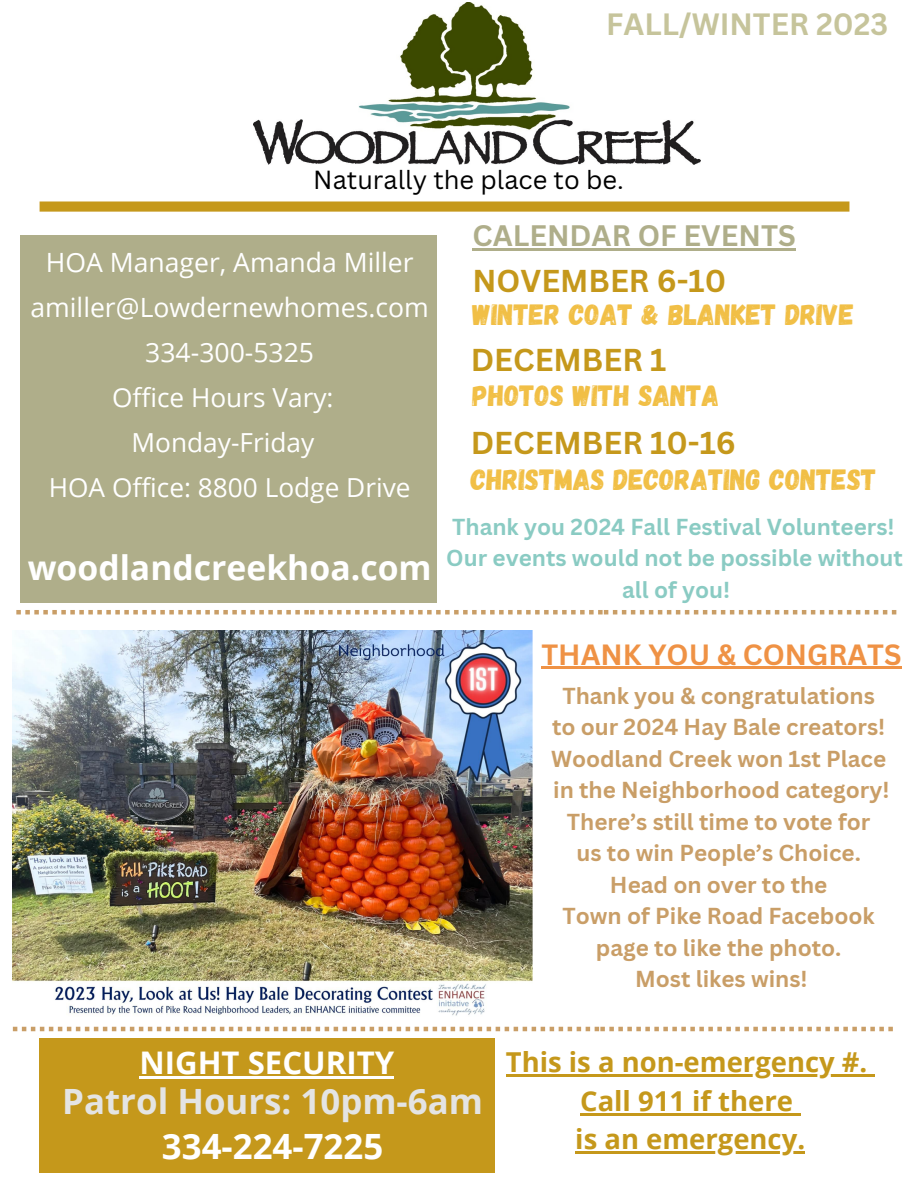
<style>
.page{position:relative;width:918px;height:1188px;background:#fff}
.page>*{position:absolute;margin:0;border:0;box-sizing:border-box;transform-origin:0 0}
.t1{font:700 34.8px "Open Sans";color:#e4e4e3}
.t2{font:700 34.8px "Open Sans";color:#fff}
.t3{font:700 33.75px "Open Sans";color:#fff}
.t4{font:700 31.2px "Open Sans";color:#fff}
.t5{font:700 30.75px "Canva Sans";color:#c5981b}
.t6{font:700 30px "Canva Sans";color:#c6c49b}
.t7{font:29.25px "Gagalin";color:#f1bf46}
.t8{font:700 28.8px "Canva Sans";color:#afae8a}
.t9{font:700 28.5px "Canva Sans";color:#ef9245}
.t10{font:700 27.45px "Open Sans";color:#c5981b}
.t11{font:26.55px/45px "Open Sans";color:#fff;text-align:center}
.t12{font:26.25px "Open Sans";color:#fff}
.t13{font:25.5px "Canva Sans";color:#000}
.t14{font:700 22.5px "Canva Sans";color:#c99e67}
.t15{font:700 22.5px/31.5px "Canva Sans";color:#8acbc3;text-align:center}
</style>
<div class="page">
<img style="left:254px;top:3px;width:446px;height:162px">
<div style="left:40px;top:201px;width:809px;height:11px;background:#c5981b"></div>
<hr style="left:472px;top:248px;width:324px;height:2px;background:#afae8a">
<svg style="left:16px;top:610px;width:880px;height:4px"></svg>
<svg style="left:13px;top:1027px;width:880px;height:4px"></svg>
<img style="left:13px;top:630px;width:520px;height:386px">
<hr style="left:541px;top:667px;width:361px;height:2px;background:#ef9245">
<div style="left:21px;top:235px;width:416px;height:368px;background:#afae8a"></div>
<div style="left:40px;top:1038px;width:455px;height:135px;background:#c5981b"></div>
<hr style="left:506px;top:1075px;width:361px;height:2px;background:#c5981b">
<svg style="left:867px;top:1075px;width:8px;height:2px"></svg>
<hr style="left:580px;top:1113px;width:213px;height:2px;background:#c5981b">
<svg style="left:793px;top:1113px;width:7px;height:2px"></svg>
<hr style="left:575px;top:1151px;width:230px;height:2px;background:#c5981b">
<hr style="left:140px;top:1076px;width:254px;height:3px;background:#fff">
<p class="t6" style="left:606px;top:3px;width:284px">FALL/WINTER 2023</p>
<p class="t13" style="left:313px;top:162px;width:312px">Naturally the place to be.</p>
<p class="t11" style="left:31px;top:239px;width:400px">HOA Manager, Amanda Miller amiller@Lowdernewhomes.com</p>
<p class="t11" style="left:145px;top:329px;width:170px">334-300-5325</p>
<p class="t12" style="left:112px;top:379px;width:223px">Office Hours Vary:</p>
<p class="t12" style="left:131px;top:424px;width:184px">Monday-Friday</p>
<p class="t12" style="left:49px;top:469px;width:363px">HOA Office: 8800 Lodge Drive</p>
<p class="t3" style="left:28px;top:544px;width:405px">woodlandcreekhoa.com</p>
<p class="t8" style="left:472px;top:215px;width:325px">CALENDAR OF EVENTS</p>
<p class="t5" style="left:472px;top:259px;width:255px">NOVEMBER 6-10</p>
<p class="t7" style="left:472px;top:296px;width:383px">WINTER COAT &amp; BLANKET DRIVE</p>
<p class="t5" style="left:471px;top:338px;width:197px">DECEMBER 1</p>
<p class="t7" style="left:472px;top:376px;width:248px">PHOTOS WITH SANTA</p>
<p class="t5" style="left:471px;top:422px;width:267px">DECEMBER 10-16</p>
<p class="t7" style="left:471px;top:461px;width:407px">CHRISTMAS DECORATING CONTEST</p>
<p class="t15" style="left:452px;top:510px;width:444px">Thank you 2024 Fall Festival Volunteers!</p>
<p class="t15" style="left:446px;top:542px;width:458px">Our events would not be possible without all of you!</p>
<p class="t9" style="left:541px;top:634px;width:362px">THANK YOU &amp; CONGRATS</p>
<p class="t14" style="left:562px;top:680px;width:314px">Thank you &amp; congratulations</p>
<p class="t14" style="left:552px;top:711px;width:335px">to our 2024 Hay Bale creators!</p>
<p class="t14" style="left:551px;top:743px;width:337px">Woodland Creek won 1st Place</p>
<p class="t14" style="left:553px;top:774px;width:338px">in the Neighborhood category!</p>
<p class="t14" style="left:567px;top:806px;width:305px">There’s still time to vote for</p>
<p class="t14" style="left:577px;top:837px;width:286px">us to win People’s Choice.</p>
<p class="t14" style="left:610px;top:869px;width:219px">Head on over to the</p>
<p class="t14" style="left:563px;top:900px;width:314px">Town of Pike Road Facebook</p>
<p class="t14" style="left:596px;top:932px;width:247px">page to like the photo.</p>
<p class="t14" style="left:635px;top:963px;width:174px">Most likes wins!</p>
<p class="t4" style="left:140px;top:1041px;width:256px">NIGHT SECURITY</p>
<p class="t1" style="left:62px;top:1077px;width:422px">Patrol Hours: 10pm-6am</p>
<p class="t2" style="left:162px;top:1122px;width:223px">334-224-7225</p>
<p class="t10" style="left:506px;top:1043px;width:363px">This is a non-emergency #.</p>
<p class="t10" style="left:580px;top:1081px;width:214px">Call 911 if there</p>
<p class="t10" style="left:575px;top:1120px;width:231px">is an emergency.</p>
</div>
